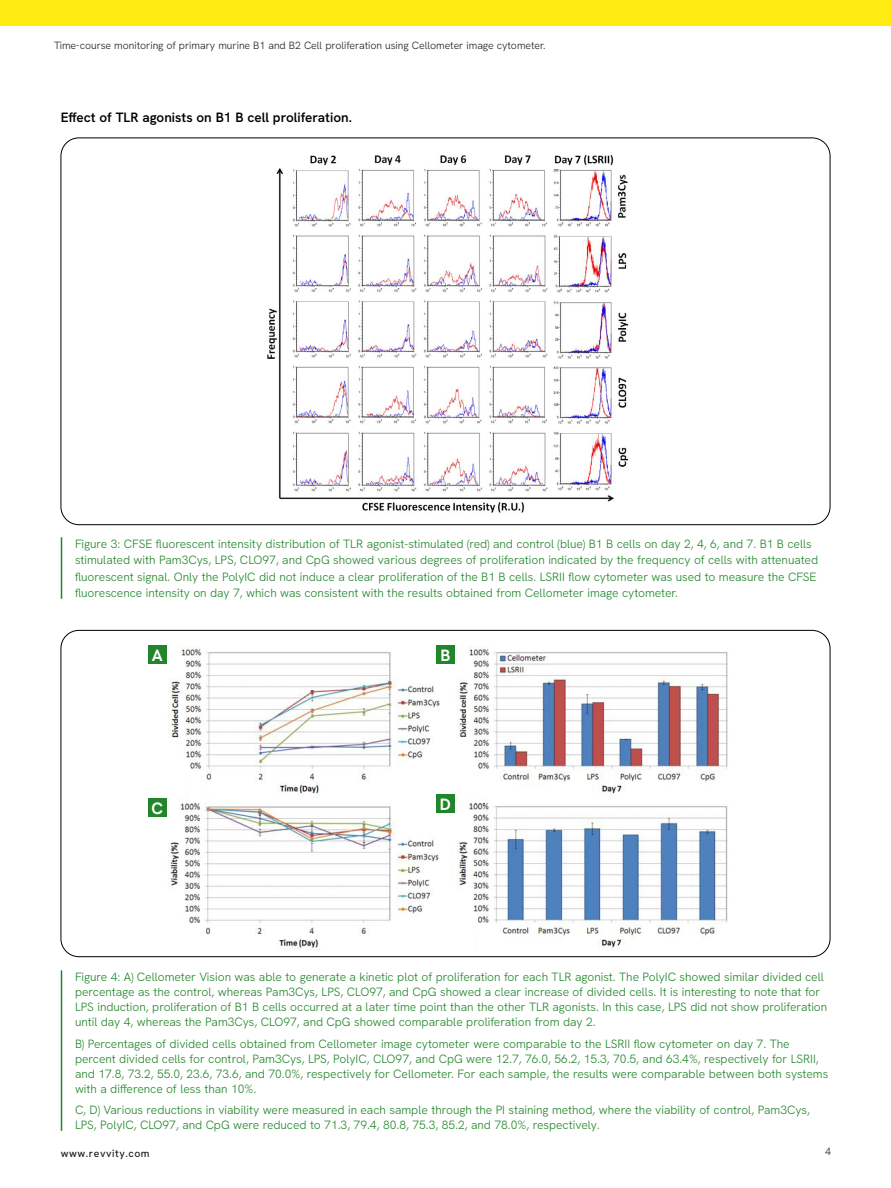
<style>
.page{position:relative;width:891px;height:1188px;background:#fff}
.page>*{position:absolute;margin:0;border:0;box-sizing:border-box;transform-origin:0 0}
.t1{font:700 16.35px "Hanken Grotesk";color:#fff}
.Paragraph_Title{font:600 13.5px "Hanken Grotesk";color:#000}
.Captions{font:300 12px/15px "Hanken Grotesk";color:#218529}
.t2{font:300 10.5px "Hanken Grotesk";color:#231f20}
.t3{font:500 10.5px "Hanken Grotesk";letter-spacing:.05em;color:#231f20}
</style>
<div class="page">
<div style="left:0;top:0;width:891px;height:26px;background:#ffeb0f"></div>
<img style="left:267px;top:155px;width:362px;height:358px">
<hr style="left:61px;top:537px;width:1px;height:62px;background:#218529">
<img style="left:157px;top:647px;width:571px;height:303px">
<div style="left:148px;top:645px;width:19px;height:19px;background:#218529"></div>
<div style="left:436px;top:645px;width:19px;height:19px;background:#218529"></div>
<div style="left:148px;top:799px;width:19px;height:18px;background:#218529"></div>
<div style="left:436px;top:794px;width:19px;height:19px;background:#218529"></div>
<hr style="left:61px;top:970px;width:1px;height:161px;background:#218529">
<p class="t2" style="left:54px;top:39px;width:493px">Time-course monitoring of primary murine B1 and B2 Cell proliferation using Cellometer image cytometer.</p>
<p class="Paragraph_Title" style="left:61px;top:108px;width:293px">Effect of TLR agonists on B1 B cell proliferation.</p>
<p class="Captions" style="left:75px;top:535px;width:745px;line-height:16.5px">Figure 3: CFSE fluorescent intensity distribution of TLR agonist-stimulated (red) and control (blue) B1 B cells on day 2, 4, 6, and 7. B1 B cells stimulated with Pam3Cys, LPS, CLO97, and CpG showed various degrees of proliferation indicated by the frequency of cells with attenuated fluorescent signal. Only the PolyIC did not induce a clear proliferation of the B1 B cells. LSRII flow cytometer was used to measure the CFSE fluorescence intensity on day 7, which was consistent with the results obtained from Cellometer image cytometer.</p>
<p class="t1" style="left:152px;top:644px;width:13px">A</p>
<p class="t1" style="left:441px;top:644px;width:11px">B</p>
<p class="t1" style="left:152px;top:798px;width:13px">C</p>
<p class="t1" style="left:440px;top:794px;width:13px">D</p>
<p class="Captions" style="left:75px;top:969px;width:754px">Figure 4: A) Cellometer Vision was able to generate a kinetic plot of proliferation for each TLR agonist. The PolyIC showed similar divided cell percentage as the control, whereas Pam3Cys, LPS, CLO97, and CpG showed a clear increase of divided cells. It is interesting to note that for LPS induction, proliferation of B1 B cells occurred at a later time point than the other TLR agonists. In this case, LPS did not show proliferation until day 4, whereas the Pam3Cys, CLO97, and CpG showed comparable proliferation from day 2.</p>
<p class="Captions" style="left:75px;top:1036px;width:755px">B) Percentages of divided cells obtained from Cellometer image cytometer were comparable to the LSRII flow cytometer on day 7. The percent divided cells for control, Pam3Cys, LPS, PolyIC, CLO97, and CpG were 12.7, 76.0, 56.2, 15.3, 70.5, and 63.4%, respectively for LSRII, and 17.8, 73.2, 55.0, 23.6, 73.6, and 70.0%, respectively for Cellometer. For each sample, the results were comparable between both systems with a difference of less than 10%.</p>
<p class="Captions" style="left:75px;top:1102px;width:736px">C, D) Various reductions in viability were measured in each sample through the PI staining method, where the viability of control, Pam3Cys,<br>LPS, PolyIC, CLO97, and CpG were reduced to 71.3, 79.4, 80.8, 75.3, 85.2, and 78.0%, respectively.</p>
<p class="t3" style="left:61px;top:1147px;width:90px">www.revvity.com</p>
<p class="t2" style="left:825px;top:1145px;width:7px">4</p>
</div>
